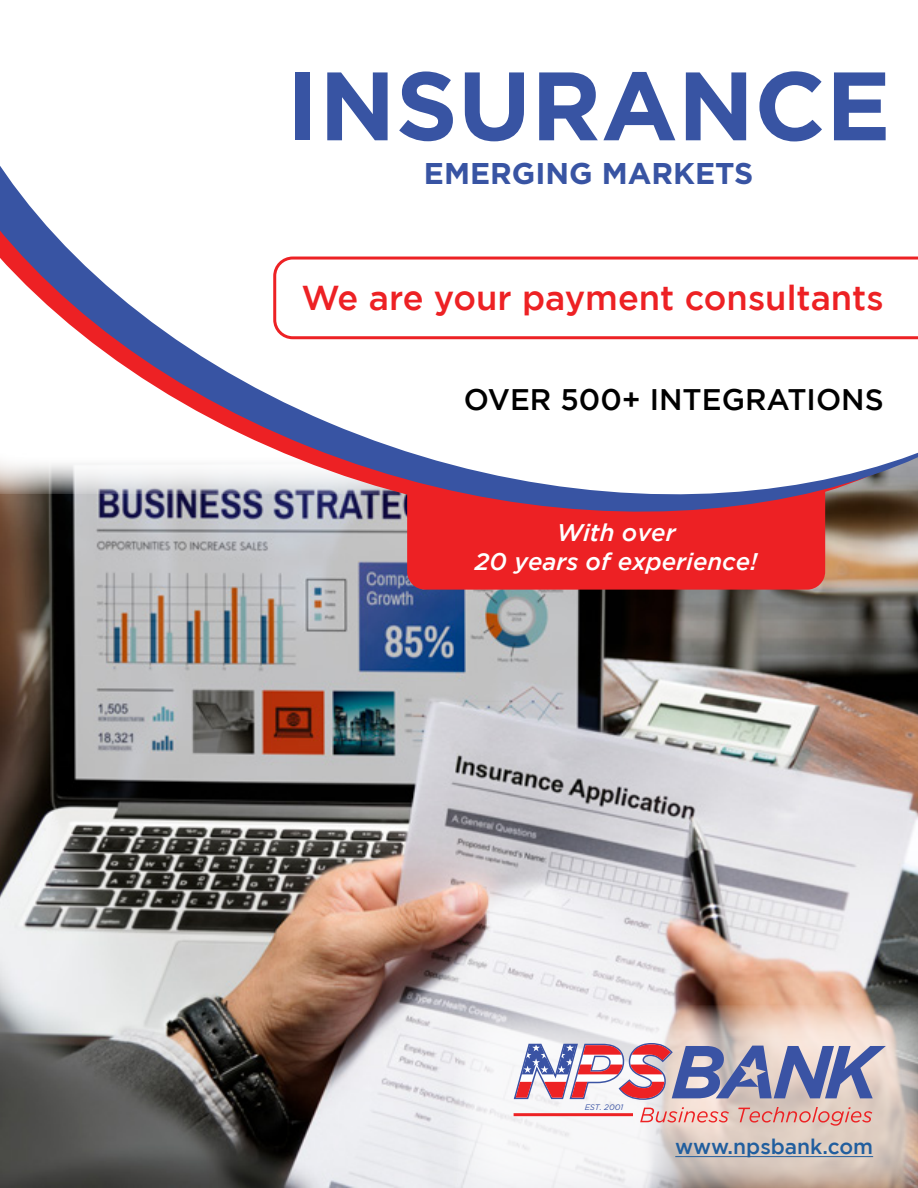
<style>
.page{position:relative;width:918px;height:1188px;background:#fff}
.page>*{position:absolute;margin:0;border:0;box-sizing:border-box;transform-origin:0 0}
.t1{font:700 96.9px "Gotham";color:#3854a3}
.t2{font:italic 500 34.5px "Gotham";color:#ed2124}
.t3{font:700 30px "Gotham";color:#3854a3}
.t4{font:italic 500 29.7px "Gotham";color:#000}
.t5{font:italic 500 24px/28.8px "Gotham";color:#fff;text-align:center}
.t6{font:italic 500 21px "Gotham";color:#215e9e}
.t7{font:italic 7.95px "Gotham";color:#3a53a4}
</style>
<div class="page">
<img style="left:0;top:586px;width:918px;height:602px">
<div style="left:407px;top:433px;width:418px;height:157px;background:#ed2124;border-radius:18px"></div>
<svg style="left:0;top:560px;width:918px;height:18px"></svg>
<svg style="left:0;top:166px;width:918px;height:394px"></svg>
<svg style="left:453px;top:1005px;width:465px;height:183px"></svg>
<svg style="left:273px;top:257px;width:645px;height:82px"></svg>
<hr style="left:675px;top:1156px;width:198px;height:1px;background:#215e9e">
<svg style="left:640px;top:1107px;width:232px;height:19px;background:#e4b0a9"></svg>
<hr style="left:514px;top:1113px;width:119px;height:3px;background:#ed2224">
<svg style="left:514px;top:1043px;width:372px;height:58px"></svg>
<h1 class="t1" style="left:287px;top:50px;width:606px">INSURANCE</h1>
<p class="t3" style="left:424px;top:156px;width:331px">EMERGING MARKETS</p>
<h2 class="t2" style="left:301px;top:278px;width:584px">We are your payment consultants</h2>
<p class="t4" style="left:464px;top:383px;width:421px">OVER 500+ INTEGRATIONS</p>
<p class="t5" style="left:475px;top:518px;width:284px">With over<br>20 years of experience!</p>
<p class="t7" style="left:585px;top:1103px;width:40px">EST. 2001</p>
<p class="t6" style="left:675px;top:1134px;width:199px">www.npsbank.com</p>
</div>
